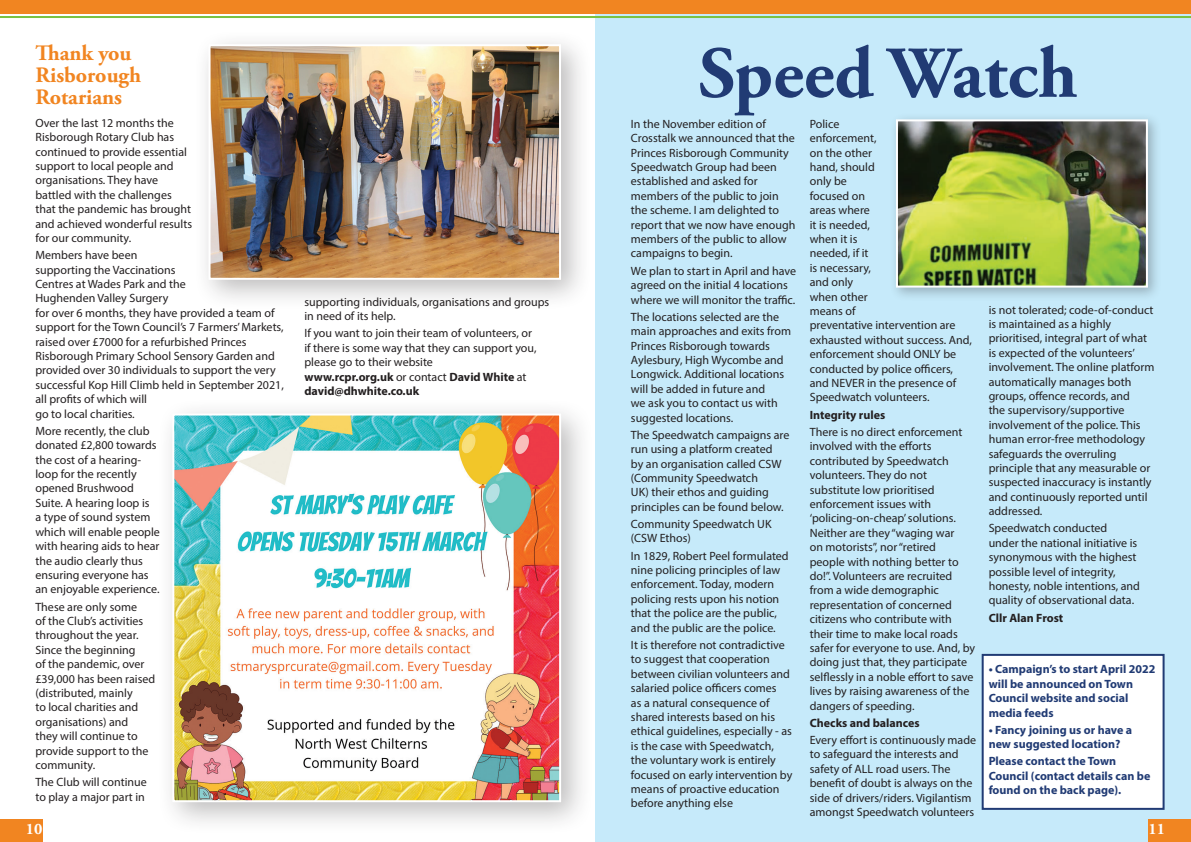
<style>
.page{position:relative;width:1191px;height:842px;background:#fff}
.page>*{position:absolute;margin:0;border:0;box-sizing:border-box;transform-origin:0 0}
.t1{font:700 72.8px "Adobe Garamond Pro";color:#213b74}
.t2{font:700 22px/22px "Adobe Garamond Pro";color:#f18521}
.t3{font:700 16px "Adobe Garamond Pro";color:#fff}
.t4{font:12px/14.4px "Myriad Pro";color:#231f20}
.t5{font:700 12px/14.4px "Myriad Pro";color:#213b74}
.t6{font:700 12px "Myriad Pro";color:#231f20}
.s1{font-weight:700}
</style>
<div class="page">
<div style="left:595px;top:0;width:596px;height:842px;background:#c6eafa"></div>
<div style="left:981px;top:654px;width:183px;height:156px;background:#fff;border:2px solid #213b74"></div>
<div style="left:889px;top:112px;width:273px;height:190px;background:#231f20;opacity:.3"></div>
<img style="left:899px;top:122px;width:246px;height:163px">
<div style="left:896px;top:119px;width:252px;height:169px;border:2px solid #fff"></div>
<div style="left:157px;top:398px;width:437px;height:438px;background:#231f20;opacity:.3"></div>
<img style="left:175px;top:416px;width:383px;height:383px">
<div style="left:172px;top:413px;width:389px;height:389px;border:2px solid #fff"></div>
<div style="left:194px;top:29px;width:399px;height:282px;background:#231f20;opacity:.3"></div>
<img style="left:211px;top:47px;width:347px;height:230px">
<div style="left:208px;top:44px;width:353px;height:236px;border:2px solid #fff"></div>
<div style="left:0;top:819px;width:43px;height:23px;background:#f18521"></div>
<div style="left:1148px;top:819px;width:43px;height:23px;background:#f18521"></div>
<div style="left:0;top:0;width:1191px;height:14px;background:#f18521"></div>
<hr style="left:0;top:16px;width:1191px;height:2px;background:#7bc142">
<h2 class="t2" style="left:35px;top:42px;width:107px">Thank you<br>Risborough<br>Rotarians</h2>
<p class="t4" style="left:35px;top:115px;width:158px">Over the last 12 months the<br>Risborough Rotary Club has continued to provide essential support to local people and organisations. They have battled with the challenges that the pandemic has brought and achieved wonderful results for our community.</p>
<p class="t4" style="left:35px;top:248px;width:250px">Members have been<br>supporting the Vaccinations<br>Centres at Wades Park and the<br>Hughenden Valley Surgery<br>for over 6 months, they have provided a team of support for the Town Council’s 7 Farmers’ Markets, raised over £7000 for a refurbished Princes Risborough Primary School Sensory Garden and provided over 30 individuals to support the very successful Kop Hill Climb held in September 2021, all profits of which will<br>go to local charities.</p>
<p class="t4" style="left:35px;top:423px;width:126px">More recently, the club donated £2,800 towards the cost of a hearing&shy;loop for the recently opened Brushwood<br>Suite. A hearing loop is<br>a type of sound system which will enable people with hearing aids to hear the audio clearly thus ensuring everyone has an enjoyable experience.</p>
<p class="t4" style="left:35px;top:599px;width:121px">These are only some<br>of the Club’s activities throughout the year.<br>Since the beginning<br>of the pandemic, over £39,000 has been raised (distributed, mainly<br>to local charities and organisations) and<br>they will continue to provide support to the community.</p>
<p class="t4" style="left:35px;top:775px;width:113px">The Club will continue to play a major part in</p>
<p class="t4" style="left:304px;top:294px;width:246px">supporting individuals, organisations and groups in need of its help.</p>
<p class="t4" style="left:304px;top:326px;width:234px">If you want to join their team of volunteers, or if there is some way that they can support you, please go to their website<br><span class="s1">www.rcpr.org.uk</span> or contact <span class="s1">David White</span> at <span class="s1">david@dhwhite.co.uk</span></p>
<h1 class="t1" style="left:698px;top:31px;width:381px">Speed Watch</h1>
<p class="t4" style="left:631px;top:116px;width:166px">In the November edition of<br>Crosstalk we announced that the<br>Princes Risborough Community<br>Speedwatch Group had been established and asked for members of the public to join the scheme. I am delighted to report that we now have enough members of the public to allow campaigns to begin.</p>
<p class="t4" style="left:631px;top:263px;width:167px">We plan to start in April and have agreed on the initial 4 locations where we will monitor the traffic.</p>
<p class="t4" style="left:631px;top:309px;width:162px">The locations selected are the main approaches and exits from<br>Princes Risborough towards<br>Aylesbury, High Wycombe and<br>Longwick. Additional locations will be added in future and<br>we ask you to contact us with suggested locations.</p>
<p class="t4" style="left:631px;top:427px;width:160px">The Speedwatch campaigns are run using a platform created<br>by an organisation called CSW (Community Speedwatch<br>UK) their ethos and guiding principles can be found below.</p>
<p class="t4" style="left:631px;top:517px;width:142px">Community Speedwatch UK (CSW Ethos)</p>
<p class="t4" style="left:631px;top:548px;width:159px">In 1829, Robert Peel formulated nine policing principles of law enforcement. Today, modern policing rests upon his notion that the police are the public, and the public are the police.</p>
<p class="t4" style="left:631px;top:637px;width:163px">It is therefore not contradictive to suggest that cooperation between civilian volunteers and salaried police officers comes<br>as a natural consequence of shared interests based on his ethical guidelines, especially - as is the case with Speedwatch, the voluntary work is entirely focused on early intervention by means of proactive education before anything else</p>
<p class="t4" style="left:810px;top:116px;width:164px">Police<br>enforcement,<br>on the other<br>hand, should<br>only be<br>focused on<br>areas where<br>it is needed,<br>when it is<br>needed, if it<br>is necessary,<br>and only<br>when other<br>means of<br>preventative intervention are exhausted without success. And, enforcement should ONLY be conducted by police officers, and NEVER in the presence of<br>Speedwatch volunteers.</p>
<p class="t6" style="left:810px;top:407px;width:77px">Integrity rules</p>
<p class="t4" style="left:810px;top:424px;width:167px">There is no direct enforcement involved with the efforts contributed by Speedwatch volunteers. They do not substitute low prioritised enforcement issues with ‘policing-on-cheap’ solutions.<br>Neither are they “waging war<br>on motorists”, nor “retired<br>people with nothing better to do!”. Volunteers are recruited from a wide demographic representation of concerned citizens who contribute with their time to make local roads safer for everyone to use. And, by doing just that, they participate selflessly in a noble effort to save lives by raising awareness of the dangers of speeding.</p>
<p class="t6" style="left:810px;top:715px;width:111px">Checks and balances</p>
<p class="t4" style="left:810px;top:733px;width:168px">Every effort is continuously made to safeguard the interests and safety of ALL road users. The benefit of doubt is always on the side of drivers/riders. Vigilantism amongst Speedwatch volunteers</p>
<p class="t4" style="left:988px;top:302px;width:167px">is not tolerated; code-of-conduct is maintained as a highly prioritised, integral part of what is expected of the volunteers’ involvement. The online platform automatically manages both groups, offence records, and<br>the supervisory/supportive involvement of the police. This human error-free methodology safeguards the overruling principle that any measurable or suspected inaccuracy is instantly and continuously reported until addressed.</p>
<p class="t4" style="left:988px;top:521px;width:153px">Speedwatch conducted under the national initiative is synonymous with the highest possible level of integrity, honesty, noble intentions, and quality of observational data.</p>
<p class="t6" style="left:988px;top:610px;width:76px">Cllr Alan Frost</p>
<p class="t5" style="left:988px;top:662px;width:168px">• Campaign’s to start April 2022 will be announced on Town<br>Council website and social media feeds</p>
<p class="t5" style="left:988px;top:722px;width:145px">• Fancy joining us or have a new suggested location?</p>
<p class="t5" style="left:988px;top:754px;width:163px">Please contact the Town<br>Council (contact details can be found on the back page).</p>
<h3 class="t3" style="left:26px;top:819px;width:18px">10</h3>
<h3 class="t3" style="left:1148px;top:819px;width:18px">11</h3>
</div>
